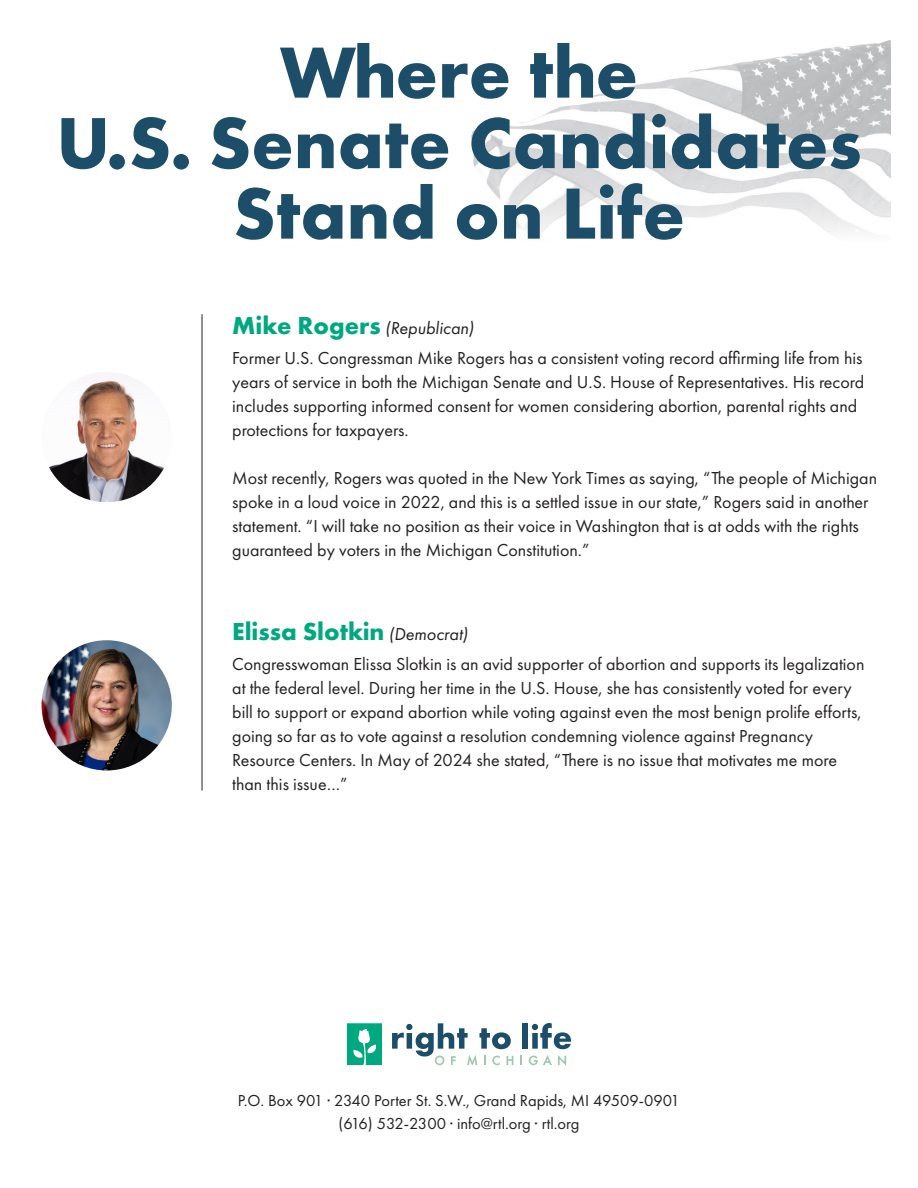
<style>
.page{position:relative;width:918px;height:1188px;background:#fff}
.page>*{position:absolute;margin:0;border:0;box-sizing:border-box;transform-origin:0 0}
.t1{font:700 75px "Futura PT";color:#1c4d69}
.t2{font:700 25.5px "Futura PT";color:#00a880}
.t3{font:18px/24px "Futura PT";color:#231f20}
.t4{font:italic 18px "Futura PT";color:#231f20}
.t5{font:16.5px "Futura PT";color:#231f20}
.s1{font-weight:700;font-style:normal;font-size:25.5px;color:#00a880}
.s2{font-weight:400;font-style:italic;font-size:18px;color:#231f20}
</style>
<div class="page">
<img style="left:471px;top:40px;width:420px;height:194px">
<hr style="left:202px;top:314px;width:1px;height:476px;background:#231f20">
<img style="left:42px;top:372px;width:130px;height:130px;border-radius:64px">
<img style="left:42px;top:640px;width:130px;height:130px;border-radius:65px">
<svg style="left:520px;top:1056px;width:2px;height:9px"></svg>
<svg style="left:529px;top:1055px;width:23px;height:10px"></svg>
<svg style="left:558px;top:1055px;width:8px;height:11px"></svg>
<svg style="left:392px;top:1023px;width:121px;height:43px"></svg>
<div style="left:523px;top:1023px;width:5px;height:26px;background:#1c4d69"></div>
<svg style="left:532px;top:1023px;width:39px;height:26px"></svg>
<svg style="left:347px;top:1023px;width:35px;height:42px"></svg>
<p class="t1" style="left:280px;top:24px;width:360px">Where the</p>
<p class="t1" style="left:56px;top:95px;width:807px">U.S. Senate Candidates</p>
<p class="t1" style="left:233px;top:165px;width:454px">Stand on Life</p>
<p class="t4" style="left:232px;top:317px;width:243px"><span class="s1">Mike Rogers</span> (Republican)</p>
<p class="t3" style="left:232px;top:346px;width:634px">Former U.S. Congressman Mike Rogers has a consistent voting record affirming life from his years of service in both the Michigan Senate and U.S. House of Representatives. His record includes supporting informed consent for women considering abortion, parental rights and protections for taxpayers.</p>
<p class="t3" style="left:232px;top:466px;width:647px">Most recently, Rogers was quoted in the New York Times as saying, “The people of Michigan spoke in a loud voice in 2022, and this is a settled issue in our state,” Rogers said in another statement. “I will take no position as their voice in Washington that is at odds with the rights guaranteed by voters in the Michigan Constitution.”</p>
<p class="t2" style="left:232px;top:615px;width:237px">Elissa Slotkin <span class="s2">(Democrat)</span></p>
<p class="t3" style="left:232px;top:652px;width:634px">Congresswoman Elissa Slotkin is an avid supporter of abortion and supports its legalization at the federal level. During her time in the U.S. House, she has consistently voted for every bill to support or expand abortion while voting against even the most benign prolife efforts, going so far as to vote against a resolution condemning violence against Pregnancy Resource Centers. In May of 2024 she stated, “There is no issue that motivates me more than this issue…”</p>
<p class="t5" style="left:238px;top:1091px;width:444px">P.O. Box 901 · 2340 Porter St. S.W., Grand Rapids, MI 49509-0901</p>
<p class="t5" style="left:339px;top:1114px;width:242px">(616) 532-2300 · info@rtl.org · rtl.org</p>
</div>
